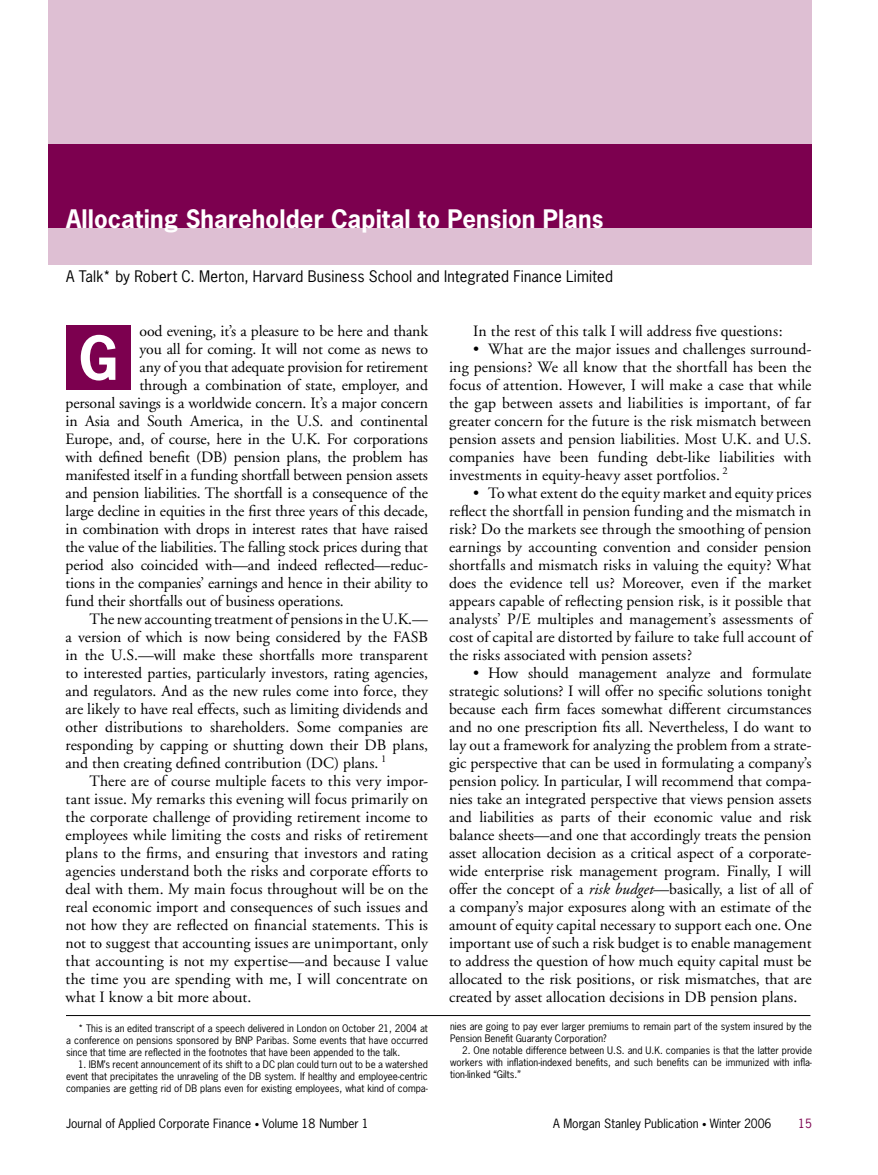
<style>
.page{position:relative;width:878px;height:1175px;background:#fff}
.page>*{position:absolute;margin:0;border:0;box-sizing:border-box;transform-origin:0 0}
.t1{font:700 57px "News Gothic";color:#fff}
.t2{font:700 24px "News Gothic";letter-spacing:.005em;color:#fff}
.t3{font:15.75px/18px "Adobe Garamond";color:#000;text-align:justify}
.t4{font:15px "News Gothic";letter-spacing:.01em;color:#000}
.t5{font:12px "News Gothic";color:#000}
.t6{font:12px "News Gothic";color:#7c004f}
.t7{font:9.75px/12px "News Gothic";color:#000;text-align:justify}
.s1{font-style:italic}
.s2{font-size:9px}
</style>
<div class="page">
<div style="left:48px;top:0;width:764px;height:144px;background:#debfd3"></div>
<div style="left:48px;top:144px;width:764px;height:84px;background:#7c004f"></div>
<div style="left:48px;top:228px;width:764px;height:36px;background:#debfd3"></div>
<div style="left:66px;top:325px;width:64px;height:65px;background:#7c004f"></div>
<hr style="left:66px;top:1015px;width:744px;height:1px;background:#000">
<h2 class="t2" style="left:66px;top:203px;width:539px">Allocating Shareholder Capital to Pension Plans</h2>
<p class="t4" style="left:66px;top:267px;width:548px">A Talk* by Robert C. Merton, Harvard Business School and Integrated Finance Limited</p>
<p class="t3" style="left:140px;top:322px;width:290px">ood evening, it’s a pleasure to be here and thank</p>
<p class="t3" style="left:140px;top:340px;width:290px">you all for coming. It will not come as news to</p>
<p class="t3" style="left:140px;top:358px;width:290px">any of you that adequate provision for retirement</p>
<p class="t3" style="left:140px;top:376px;width:290px">through a combination of state, employer, and</p>
<p class="t3" style="left:66px;top:394px;width:364px">personal savings is a worldwide concern. It’s a major concern</p>
<p class="t3" style="left:66px;top:412px;width:364px">in Asia and South America, in the U.S. and continental</p>
<p class="t3" style="left:66px;top:430px;width:364px">Europe, and, of course, here in the U.K. For corporations</p>
<p class="t3" style="left:66px;top:448px;width:364px">with defined benefit (DB) pension plans, the problem has</p>
<p class="t3" style="left:66px;top:466px;width:364px">manifested itself in a funding shortfall between pension assets</p>
<p class="t3" style="left:66px;top:484px;width:364px">and pension liabilities. The shortfall is a consequence of the</p>
<p class="t3" style="left:66px;top:502px;width:364px">large decline in equities in the first three years of this decade,</p>
<p class="t3" style="left:66px;top:520px;width:364px">in combination with drops in interest rates that have raised</p>
<p class="t3" style="left:66px;top:538px;width:364px">the value of the liabilities. The falling stock prices during that</p>
<p class="t3" style="left:66px;top:556px;width:364px">period also coincided with—and indeed reflected—reduc-</p>
<p class="t3" style="left:66px;top:574px;width:364px">tions in the companies’ earnings and hence in their ability to</p>
<p class="t3" style="left:66px;top:592px;width:280px">fund their shortfalls out of business operations.</p>
<p class="t3" style="left:90px;top:610px;width:340px">The new accounting treatment of pensions in the U.K.—</p>
<p class="t3" style="left:66px;top:628px;width:364px">a version of which is now being considered by the FASB</p>
<p class="t3" style="left:66px;top:646px;width:364px">in the U.S.—will make these shortfalls more transparent</p>
<p class="t3" style="left:66px;top:664px;width:364px">to interested parties, particularly investors, rating agencies,</p>
<p class="t3" style="left:66px;top:682px;width:364px">and regulators. And as the new rules come into force, they</p>
<p class="t3" style="left:66px;top:700px;width:364px">are likely to have real effects, such as limiting dividends and</p>
<p class="t3" style="left:66px;top:718px;width:364px">other distributions to shareholders. Some companies are</p>
<p class="t3" style="left:66px;top:736px;width:364px">responding by capping or shutting down their DB plans,</p>
<p class="t3" style="left:66px;top:754px;width:322px">and then creating defined contribution (DC) plans. <sup>1</sup></p>
<p class="t3" style="left:90px;top:772px;width:340px">There are of course multiple facets to this very impor-</p>
<p class="t3" style="left:66px;top:790px;width:364px">tant issue. My remarks this evening will focus primarily on</p>
<p class="t3" style="left:66px;top:808px;width:364px">the corporate challenge of providing retirement income to</p>
<p class="t3" style="left:66px;top:826px;width:364px">employees while limiting the costs and risks of retirement</p>
<p class="t3" style="left:66px;top:844px;width:364px">plans to the firms, and ensuring that investors and rating</p>
<p class="t3" style="left:66px;top:862px;width:364px">agencies understand both the risks and corporate efforts to</p>
<p class="t3" style="left:66px;top:880px;width:364px">deal with them. My main focus throughout will be on the</p>
<p class="t3" style="left:66px;top:898px;width:364px">real economic import and consequences of such issues and</p>
<p class="t3" style="left:66px;top:916px;width:364px">not how they are reflected on financial statements. This is</p>
<p class="t3" style="left:66px;top:934px;width:364px">not to suggest that accounting issues are unimportant, only</p>
<p class="t3" style="left:66px;top:952px;width:364px">that accounting is not my expertise—and because I value</p>
<p class="t3" style="left:66px;top:970px;width:364px">the time you are spending with me, I will concentrate on</p>
<p class="t3" style="left:66px;top:988px;width:187px">what I know a bit more about.</p>
<h1 class="t1" style="left:78px;top:320px;width:41px">G</h1>
<p class="t7" style="left:66px;top:1021px;width:363px;text-indent:12px">* This is an edited transcript of a speech delivered in London on October 21, 2004 at a conference on pensions sponsored by BNP Paribas. Some events that have occurred since that time are reflected in the footnotes that have been appended to the talk.</p>
<p class="t7" style="left:66px;top:1057px;width:363px;text-indent:12px">1. IBM’s recent announcement of its shift to a DC plan could turn out to be a watershed event that precipitates the unraveling of the DB system. If healthy and employee-centric companies are getting rid of DB plans even for existing employees, what kind of compa-</p>
<p class="t3" style="left:473px;top:322px;width:311px">In the rest of this talk I will address five questions:</p>
<p class="t3" style="left:449px;top:340px;width:364px;text-indent:24px">• What are the major issues and challenges surround&shy;ing pensions? We all know that the shortfall has been the focus of attention. However, I will make a case that while the gap between assets and liabilities is important, of far greater concern for the future is the risk mismatch between pension assets and pension liabilities. Most U.K. and U.S. companies have been funding debt-like liabilities with investments in equity-heavy asset portfolios. <sup>2</sup></p>
<p class="t3" style="left:449px;top:484px;width:364px;text-indent:24px">• To what extent do the equity market and equity prices reflect the shortfall in pension funding and the mismatch in risk? Do the markets see through the smoothing of pension earnings by accounting convention and consider pension shortfalls and mismatch risks in valuing the equity? What does the evidence tell us? Moreover, even if the market appears capable of reflecting pension risk, is it possible that analysts’ P/E multiples and management’s assessments of cost of capital are distorted by failure to take full account of the risks associated with pension assets?</p>
<p class="t3" style="left:449px;top:664px;width:364px;text-indent:24px">• How should management analyze and formulate strategic solutions? I will offer no specific solutions tonight because each firm faces somewhat different circumstances and no one prescription fits all. Nevertheless, I do want to lay out a framework for analyzing the problem from a strate&shy;gic perspective that can be used in formulating a company’s pension policy. In particular, I will recommend that compa&shy;nies take an integrated perspective that views pension assets and liabilities as parts of their economic value and risk balance sheets—and one that accordingly treats the pension asset allocation decision as a critical aspect of a corporate&shy;wide enterprise risk management program. Finally, I will offer the concept of a <span class="s1">risk budget</span>—basically, a list of all of a company’s major exposures along with an estimate of the amount of equity capital necessary to support each one. One important use of such a risk budget is to enable management to address the question of how much equity capital must be allocated to the risk positions, or risk mismatches, that are created by asset allocation decisions in DB pension plans.</p>
<p class="t7" style="left:450px;top:1020px;width:363px">nies are going to pay ever larger premiums to remain part of the system insured by the<br>Pension Benefit Guaranty Corporation?</p>
<p class="t7" style="left:450px;top:1044px;width:363px;text-indent:12px">2. One notable difference between U.S. and U.K. companies is that the latter provide workers with inflation-indexed benefits, and such benefits can be immunized with infla&shy;tion-linked “Gilts.”</p>
<p class="t5" style="left:66px;top:1116px;width:304px">Journal of Applied Corporate Finance <span class="s2">•</span> Volume 18 Number 1</p>
<p class="t5" style="left:553px;top:1116px;width:220px">A Morgan Stanley Publication <span class="s2">•</span> Winter 2006</p>
<p class="t6" style="left:798px;top:1116px;width:15px">15</p>
</div>
